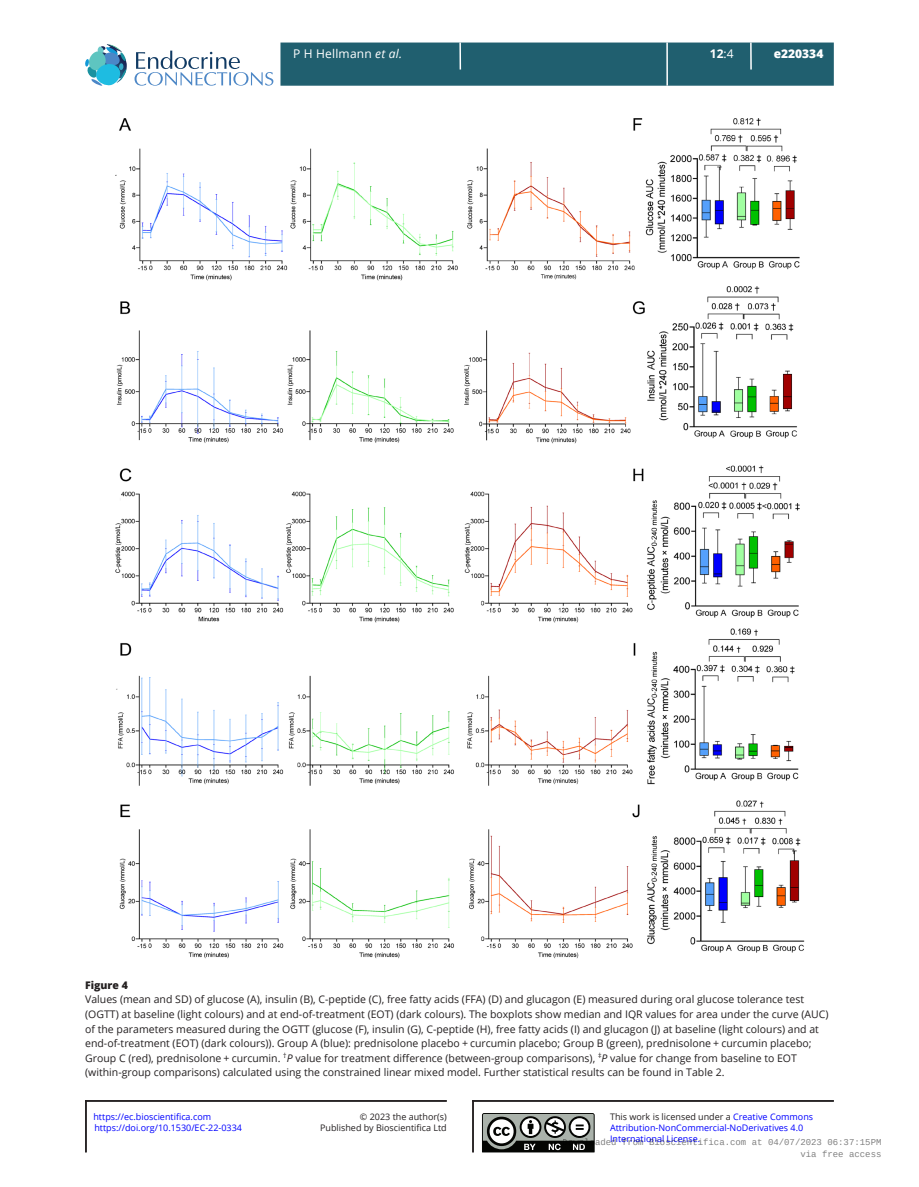
<style>
.page{position:relative;width:919px;height:1187px;background:#fff}
.page>*{position:absolute;margin:0;border:0;box-sizing:border-box;transform-origin:0 0}
.t1{font:12px "Open Sans";letter-spacing:.015em;color:#fff}
.t2{font:800 12px "Open Sans";color:#fff}
.t3{font:700 12px "Open Sans";color:#fff}
.FC{font:10.5px/14.7px "Open Sans";color:#231f20}
.FC-2{font:800 10.5px "Open Sans";color:#231f20}
.t4{font:9px/11.2px "Open Sans";color:#00f}
.t5{font:9px/12px "Liberation Mono";color:rgb(0 0 0/.5);text-align:right}
.t6{font:9px/11.6px "Open Sans";color:#231f20;text-align:right}
.s1{font-style:italic}
.s2{font-weight:400}
.s3{color:#231f20}
</style>
<div class="page">
<div style="left:280px;top:43px;width:553px;height:43px;background:#205f6f;border:2px solid #205f6f"></div>
<svg style="left:750px;top:43px;width:1px;height:27px"></svg>
<hr style="left:666px;top:43px;width:2px;height:43px;background:#fff">
<hr style="left:459px;top:43px;width:2px;height:27px;background:#fff">
<svg style="left:134px;top:51px;width:139px;height:35px"></svg>
<svg style="left:85px;top:44px;width:42px;height:42px"></svg>
<img style="left:115px;top:118px;width:689px;height:840px">
<svg style="left:482px;top:1113px;width:113px;height:40px"></svg>
<hr style="left:85px;top:1100px;width:361px;height:1px;background:#231f20">
<hr style="left:85px;top:1100px;width:2px;height:52px;background:#231f20">
<hr style="left:472px;top:1100px;width:361px;height:1px;background:#231f20">
<hr style="left:472px;top:1100px;width:1px;height:52px;background:#231f20">
<p class="t1" style="left:293px;top:46px;width:110px">P H Hellmann <span class="s1">et al.</span></p>
<p class="t3" style="left:709px;top:46px;width:25px">12<span class="s2">:4</span></p>
<p class="t2" style="left:773px;top:45px;width:51px">e220334</p>
<p class="FC-2" style="left:85px;top:976px;width:44px">Figure 4</p>
<p class="FC" style="left:85px;top:991px;width:745px">Values (mean and SD) of glucose (A), insulin (B), C-peptide (C), free fatty acids (FFA) (D) and glucagon (E) measured during oral glucose tolerance test (OGTT) at baseline (light colours) and at end-of-treatment (EOT) (dark colours). The boxplots show median and IQR values for area under the curve (AUC) of the parameters measured during the OGTT (glucose (F), insulin (G), C-peptide (H), free fatty acids (I) and glucagon (J) at baseline (light colours) and at end-of-treatment (EOT) (dark colours)). Group A (blue): prednisolone placebo + curcumin placebo; Group B (green), prednisolone + curcumin placebo; Group C (red), prednisolone + curcumin. <sup>†</sup><span class="s1">P</span> value for treatment difference (between-group comparisons), <sup>‡</sup><span class="s1">P</span> value for change from baseline to EOT (within-group comparisons) calculated using the constrained linear mixed model. Further statistical results can be found in Table 2.</p>
<p class="t4" style="left:610px;top:1110px;width:204px"><span class="s3">This work is licensed under a</span> Creative Commons<br>Attribution-NonCommercial-NoDerivatives 4.0<br>International License.</p>
<p class="t4" style="left:93px;top:1110px;width:119px">https://ec.bioscientifica.com</p>
<p class="t6" style="left:320px;top:1110px;width:128px">© 2023 the author(s)<br>Published by Bioscientifica Ltd</p>
<p class="t4" style="left:94px;top:1122px;width:149px">https://doi.org/10.1530/EC-22-0334</p>
<p class="t5" style="left:562px;top:1136px;width:320px">Downloaded from Bioscientifica.com at 04/07/2023 06:37:15PM via free access</p>
</div>
